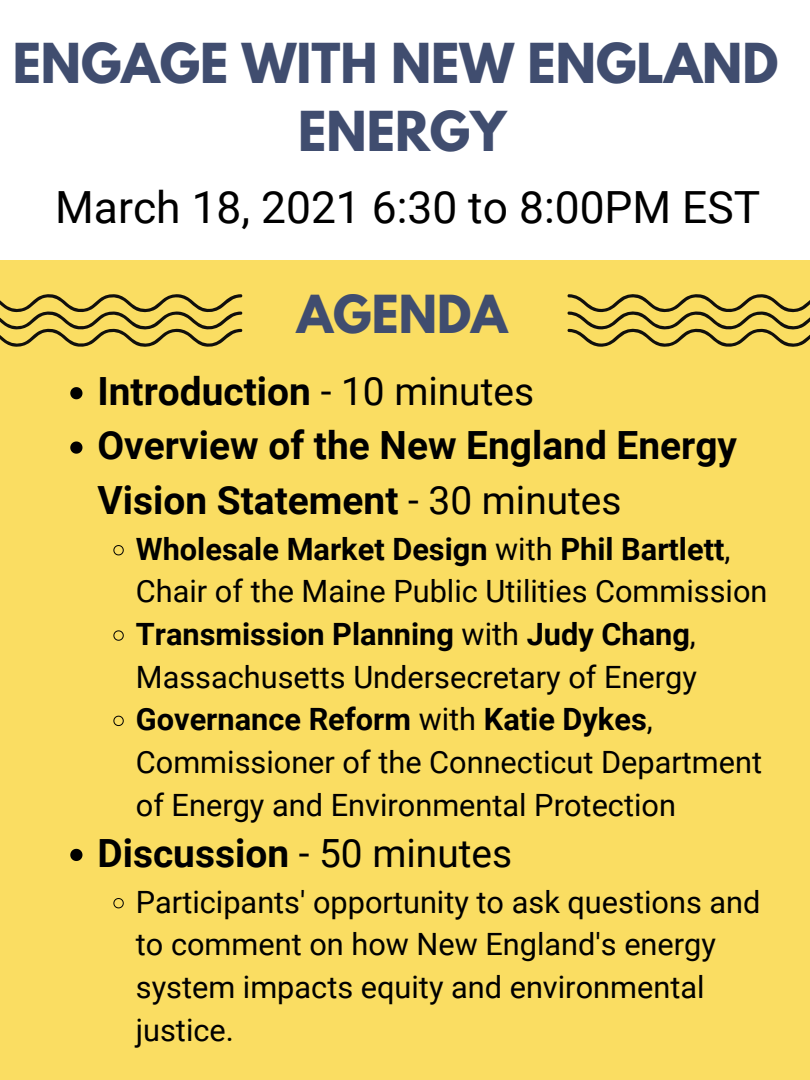
<style>
.page{position:relative;width:810px;height:1080px;background:#fadd62}
.page>*{position:absolute;margin:0;border:0;box-sizing:border-box;transform-origin:0 0}
.t1{font:700 48.75px "League Spartan";color:#404d6f}
.t2{font:700 46.44px "League Spartan";color:#404d6f}
.t3{font:44.38px "Roboto";color:#000}
.t4{font:700 38.88px/54.4px "Roboto";color:#000}
.t5{font:30.75px/42.6px "Roboto";color:#000}
.s1{font-weight:400}
.s2{font-weight:700}
</style>
<div class="page">
<div style="left:0;top:0;width:810px;height:260px;background:#fff"></div>
<svg style="left:70px;top:387px;width:12px;height:12px"></svg>
<svg style="left:70px;top:441px;width:12px;height:13px"></svg>
<svg style="left:113px;top:545px;width:11px;height:10px"></svg>
<svg style="left:113px;top:630px;width:11px;height:11px"></svg>
<svg style="left:113px;top:716px;width:11px;height:10px"></svg>
<svg style="left:70px;top:849px;width:12px;height:12px"></svg>
<svg style="left:113px;top:898px;width:11px;height:10px"></svg>
<svg style="left:0;top:294px;width:243px;height:53px"></svg>
<svg style="left:567px;top:294px;width:243px;height:53px"></svg>
<p class="t1" style="left:13px;top:39px;width:767px">ENGAGE WITH NEW ENGLAND</p>
<p class="t1" style="left:298px;top:107px;width:210px">ENERGY</p>
<p class="t3" style="left:55px;top:182px;width:707px">March 18, 2021 6:30 to 8:00PM EST</p>
<p class="t2" style="left:297px;top:292px;width:212px">AGENDA</p>
<p class="t4" style="left:97px;top:364px;width:438px">Introduction <span class="s1">- 10 minutes</span></p>
<p class="t4" style="left:97px;top:419px;width:641px">Overview of the New England Energy<br>Vision Statement <span class="s1">- 30 minutes</span></p>
<p class="t5" style="left:136px;top:528px;width:633px"><span class="s2">Wholesale Market Design</span> with <span class="s2">Phil Bartlett</span>,<br>Chair of the Maine Public Utilities Commission</p>
<p class="t5" style="left:136px;top:613px;width:563px"><span class="s2">Transmission Planning</span> with <span class="s2">Judy Chang</span>,<br>Massachusetts Undersecretary of Energy</p>
<p class="t5" style="left:136px;top:698px;width:628px"><span class="s2">Governance Reform</span> with <span class="s2">Katie Dykes</span>,<br>Commissioner of the Connecticut Department of Energy and Environmental Protection</p>
<p class="t4" style="left:97px;top:826px;width:416px">Discussion <span class="s1">- 50 minutes</span></p>
<p class="t5" style="left:136px;top:881px;width:626px">Participants' opportunity to ask questions and to comment on how New England's energy system impacts equity and environmental justice.</p>
</div>
